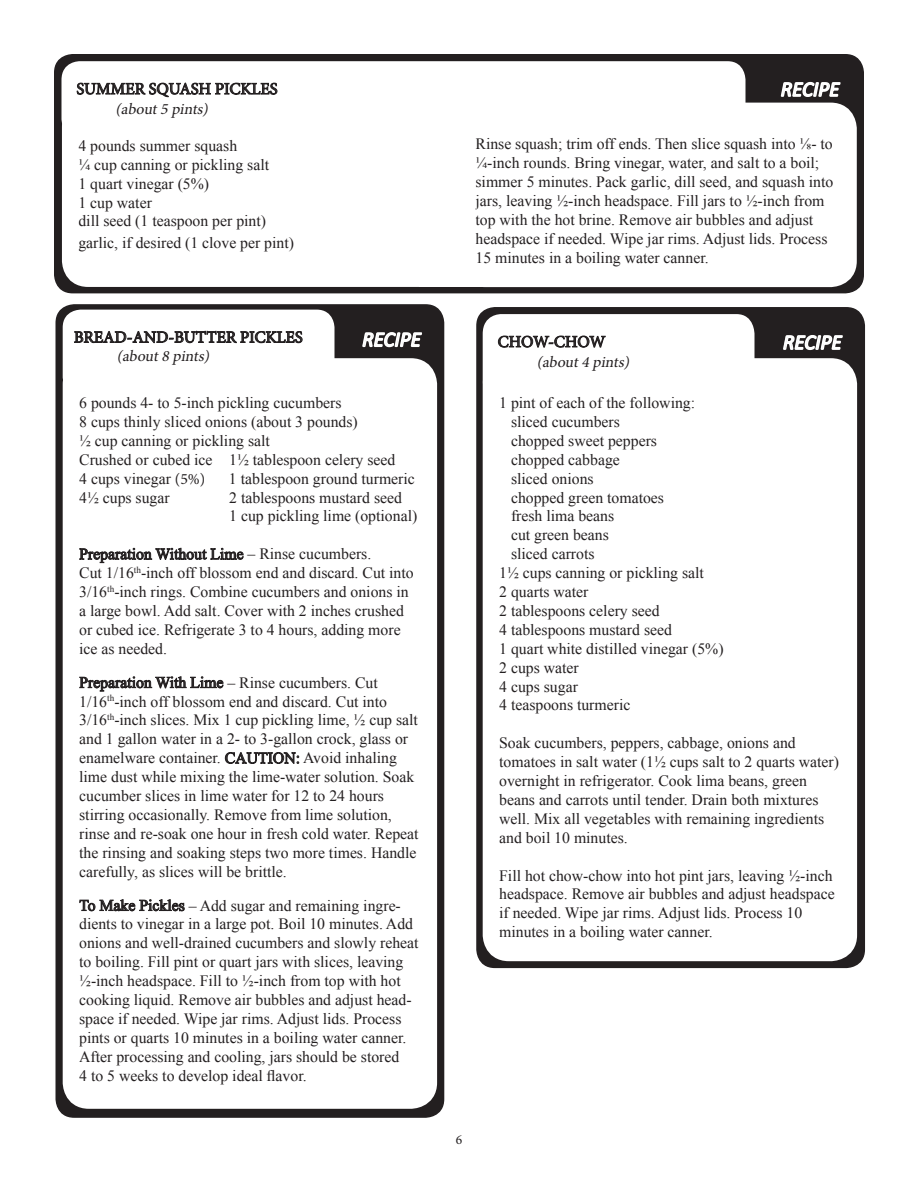
<style>
.page{position:relative;width:918px;height:1188px;background:#fff}
.page>*{position:absolute;margin:0;border:0;box-sizing:border-box;transform-origin:0 0}
.t1{font:italic 21px "Calibri";color:#fff}
.t2{font:16.5px "Minion Pro";color:#231f20}
.t3{font:15.75px/18.9px "Times New Roman";color:#231f20}
.t4{font:italic 15.75px "Minion Pro";color:#231f20}
.t5{font:13.5px "Minion Pro";color:#231f20}
.s1{color:#231f20}
.s2{font-size:18px;color:#231f20}
.s3{font-family:"Minion Pro"}
</style>
<div class="page">
<svg style="left:56px;top:305px;width:388px;height:812px;background:#2d2a2b"></svg>
<svg style="left:362px;top:318px;width:79px;height:43px;background:#444142"></svg>
<div style="left:56px;top:304px;width:388px;height:814px;border:2px solid #231f20;border-radius:18px"></div>
<div style="left:71px;top:366px;width:358px;height:735px;background:#fff;border-radius:18px"></div>
<svg style="left:80px;top:548px;width:164px;height:15px"></svg>
<svg style="left:80px;top:676px;width:144px;height:15px"></svg>
<svg style="left:225px;top:752px;width:74px;height:12px"></svg>
<svg style="left:80px;top:899px;width:105px;height:13px"></svg>
<div style="left:63px;top:358px;width:374px;height:751px;border:16px solid #fff;border-radius:18px"></div>
<div style="left:63px;top:310px;width:271px;height:85px;background:#fff;border-radius:18px"></div>
<svg style="left:74px;top:331px;width:229px;height:12px"></svg>
<div style="left:477px;top:308px;width:387px;height:659px;background:#231f20;border-radius:18px"></div>
<svg style="left:783px;top:335px;width:60px;height:15px"></svg>
<div style="left:476px;top:307px;width:389px;height:661px;border:2px solid #231f20;border-radius:18px"></div>
<div style="left:491px;top:366px;width:358px;height:587px;background:#fff;border-radius:18px"></div>
<div style="left:483px;top:358px;width:374px;height:603px;border:16px solid #fff;border-radius:18px"></div>
<div style="left:483px;top:314px;width:271px;height:80px;background:#fff;border-radius:19px"></div>
<svg style="left:498px;top:336px;width:108px;height:12px"></svg>
<div style="left:55px;top:55px;width:808px;height:238px;background:#231f20;border-radius:18px"></div>
<svg style="left:780px;top:81px;width:61px;height:22px"></svg>
<div style="left:54px;top:54px;width:810px;height:239px;border:2px solid #231f20;border-radius:18px"></div>
<div style="left:70px;top:109px;width:381px;height:170px;background:#fff;border-radius:18px"></div>
<div style="left:62px;top:101px;width:398px;height:186px;border:16px solid #fff;border-radius:18px"></div>
<div style="left:62px;top:61px;width:684px;height:77px;background:#fff;border-radius:18px"></div>
<svg style="left:77px;top:54px;width:200px;height:44px"></svg>
<div style="left:467px;top:111px;width:382px;height:168px;background:#fff;border-radius:18px"></div>
<div style="left:459px;top:103px;width:398px;height:184px;border:16px solid #fff;border-radius:18px"></div>
<div style="left:419px;top:270px;width:71px;height:17px;background:#fff"></div>
<div style="left:440px;top:262px;width:28px;height:8px;background:#fff"></div>
<p class="t2" style="left:76px;top:78px;width:203px">SUMMER SQUASH PICKLES</p>
<p class="t4" style="left:116px;top:98px;width:98px">(about5 pints)</p>
<p class="t3" style="left:78px;top:136px;width:160px">4 pounds summer squash</p>
<p class="t3" style="left:78px;top:155px;width:192px">¼ cup canning or pickling salt</p>
<p class="t3" style="left:78px;top:174px;width:132px">1 quart vinegar (5%)</p>
<p class="t3" style="left:78px;top:193px;width:75px">1 cup water</p>
<p class="t3" style="left:78px;top:211px;width:189px">dill seed (1 teaspoon per pint)</p>
<p class="t3" style="left:78px;top:233px;width:217px">garlic, if desired (1 clove per pint)</p>
<p class="t1" style="left:781px;top:75px;width:82px">RECIPE<span class="s1">--</span><span class="s2">_</span></p>
<p class="t3" style="left:476px;top:134px;width:359px">Rinse squash; trim off ends. Then slice squash into ⅛- to ¼-inch rounds. Bring vinegar, water, and salt to a boil; simmer 5 minutes. Pack garlic, dill seed, and squash into jars, leaving ½-inch headspace. Fill jars to ½-inch from top with the hot brine. Remove air bubbles and adjust headspace if needed. Wipe jar rims. Adjust lids. Process 15 minutes in a boiling water canner.</p>
<p class="t2" style="left:74px;top:326px;width:230px">BREAD-AND-BUTTER PICKLES</p>
<p class="t4" style="left:117px;top:346px;width:98px">(about8 pints)</p>
<p class="t1" style="left:362px;top:325px;width:82px">RECIPE<span class="s1">--</span><span class="s2">_</span></p>
<p class="t2" style="left:498px;top:331px;width:109px">CHOW-CHOW</p>
<p class="t4" style="left:537px;top:351px;width:98px">(about4 pints)</p>
<p class="t1" style="left:783px;top:328px;width:82px">RECIPE<span class="s1">--</span><span class="s2">_</span></p>
<p class="t3" style="left:79px;top:393px;width:264px">6 pounds 4- to 5-inch pickling cucumbers</p>
<p class="t3" style="left:79px;top:412px;width:280px">8 cups thinly sliced onions (about 3 pounds)</p>
<p class="t3" style="left:79px;top:431px;width:192px">½ cup canning or pickling salt</p>
<p class="t3" style="left:79px;top:450px;width:318px">Crushed or cubed ice 1½ tablespoon celery seed</p>
<p class="t3" style="left:79px;top:469px;width:128px">4 cups vinegar <span class="s3">(5%)</span></p>
<p class="t3" style="left:229px;top:469px;width:187px">1 tablespoon ground turmeric</p>
<p class="t3" style="left:79px;top:488px;width:92px">4½ cups sugar</p>
<p class="t3" style="left:229px;top:488px;width:174px">2 tablespoons mustard seed</p>
<p class="t3" style="left:229px;top:506px;width:190px">1 cup pickling lime (optional)</p>
<p class="t3" style="left:79px;top:544px;width:294px">Preparation Without Lime – Rinse cucumbers.</p>
<p class="t3" style="left:79px;top:563px;width:336px">Cut 1/16<sup>th</sup>-inch off blossom end and discard. Cut into 3/16<sup>th</sup>-inch rings. Combine cucumbers and onions in a large bowl. Add salt. Cover with 2 inches crushed or cubed ice. Refrigerate 3 to 4 hours, adding more ice as needed.</p>
<p class="t3" style="left:79px;top:673px;width:300px">Preparation With Lime – Rinse cucumbers. Cut</p>
<p class="t3" style="left:79px;top:692px;width:341px">1/16<sup>th</sup>-inch off blossom end and discard. Cut into 3/16<sup>th</sup>-inch slices. Mix 1 cup pickling lime, ½ cup salt and 1 gallon water in a 2- to 3-gallon crock, glass or enamelware container. CAUTION: Avoid inhaling lime dust while mixing the lime-water solution. Soak cucumber slices in lime water for 12 to 24 hours stirring occasionally. Remove from lime solution, rinse and re-soak one hour in fresh cold water. Repeat the rinsing and soaking steps two more times. Handle carefully, as slices will be brittle.</p>
<p class="t3" style="left:79px;top:896px;width:341px">To Make Pickles – Add sugar and remaining ingre&shy;dients to vinegar in a large pot. Boil 10 minutes. Add onions and well-drained cucumbers and slowly reheat to boiling. Fill pint or quart jars with slices, leaving ½-inch headspace. Fill to ½-inch from top with hot cooking liquid. Remove air bubbles and adjust head&shy;space if needed. Wipe jar rims. Adjust lids. Process pints or quarts 10 minutes in a boiling water canner.<br>After processing and cooling, jars should be stored<br>4 to 5 weeks to develop ideal flavor.</p>
<p class="t3" style="left:499px;top:393px;width:197px">1 pint of each of the following:</p>
<p class="t3" style="left:511px;top:412px;width:110px">sliced cucumbers</p>
<p class="t3" style="left:511px;top:431px;width:148px">chopped sweet peppers</p>
<p class="t3" style="left:511px;top:450px;width:110px">chopped cabbage</p>
<p class="t3" style="left:511px;top:469px;width:84px">sliced onions</p>
<p class="t3" style="left:511px;top:488px;width:155px">chopped green tomatoes</p>
<p class="t3" style="left:511px;top:506px;width:105px">fresh lima beans</p>
<p class="t3" style="left:511px;top:525px;width:99px">cut green beans</p>
<p class="t3" style="left:511px;top:544px;width:85px">sliced carrots</p>
<p class="t3" style="left:499px;top:563px;width:206px">1½ cups canning or pickling salt</p>
<p class="t3" style="left:499px;top:582px;width:91px">2 quarts water</p>
<p class="t3" style="left:499px;top:601px;width:162px">2 tablespoons celery seed</p>
<p class="t3" style="left:499px;top:620px;width:174px">4 tablespoons mustard seed</p>
<p class="t3" style="left:499px;top:639px;width:226px">1 quart white distilled vinegar (5%)</p>
<p class="t3" style="left:499px;top:658px;width:81px">2 cups water</p>
<p class="t3" style="left:499px;top:677px;width:80px">4 cups sugar</p>
<p class="t3" style="left:499px;top:695px;width:133px">4 teaspoons turmeric</p>
<p class="t3" style="left:499px;top:733px;width:341px">Soak cucumbers, peppers, cabbage, onions and tomatoes in salt water (1½ cups salt to 2 quarts water) overnight in refrigerator. Cook lima beans, green beans and carrots until tender. Drain both mixtures well. Mix all vegetables with remaining ingredients and boil 10 minutes.</p>
<p class="t3" style="left:499px;top:866px;width:337px">Fill hot chow-chow into hot pint jars, leaving ½-inch headspace. Remove air bubbles and adjust headspace if needed. Wipe jar rims. Adjust lids. Process 10 minutes in a boiling water canner.</p>
<p class="t5" style="left:456px;top:1130px;width:8px">6</p>
</div>
